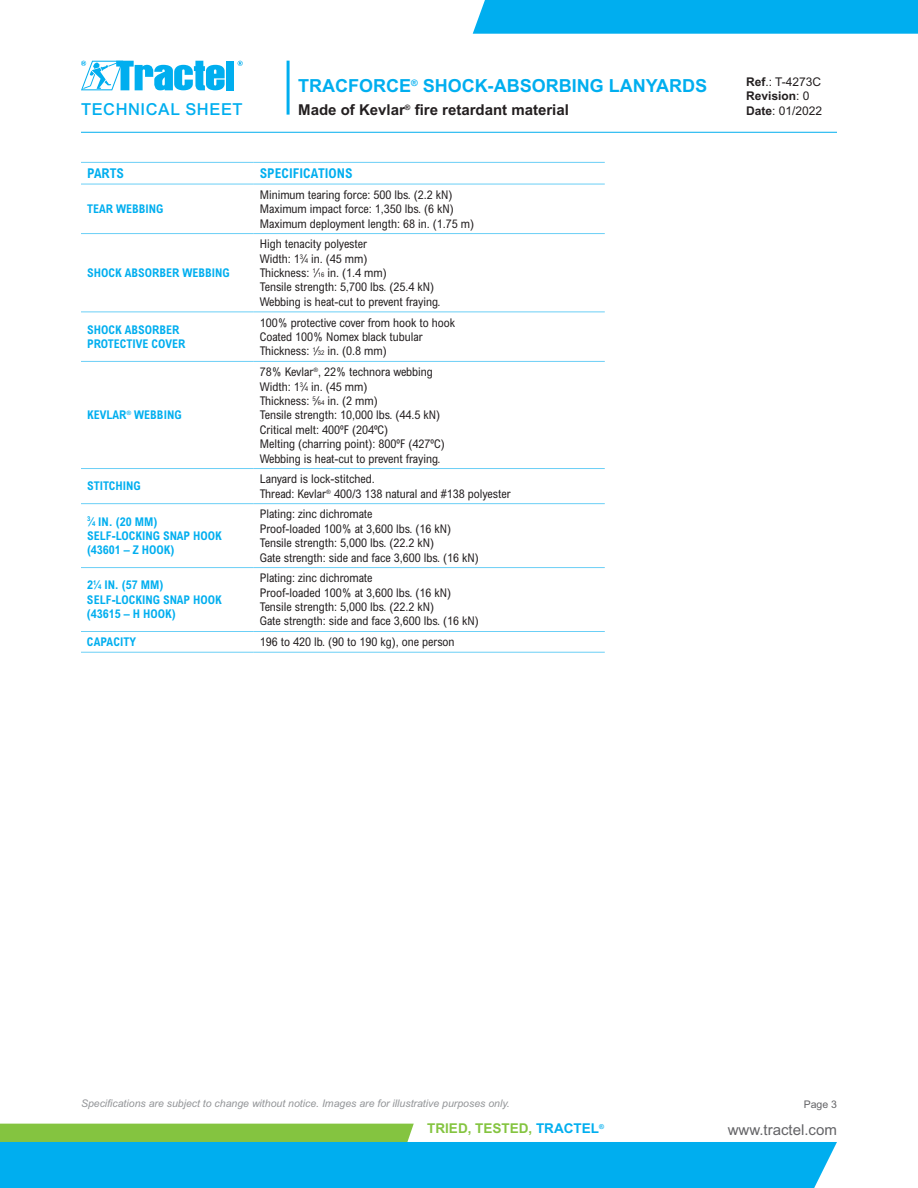
<style>
.page{position:relative;width:918px;height:1188px;background:#fff}
.page>*{position:absolute;margin:0;border:0;box-sizing:border-box;transform-origin:0 0}
.t1{font:700 18px "Arial MT Std";color:#00aeef}
.t2{font:500 16.5px "Arial MT Std";letter-spacing:.035em;color:#00aeef}
.t3{font:700 15px "Arial MT Std";color:#231f20}
.t4{font:15px "Arial MT Std";color:#636366}
.t5{font:700 13.5px "Arial MT Std";color:#84c440}
.t6{font:700 condensed 13.5px "Arial MT Std";color:#00aeef}
.t7{font:condensed 12px/14.4px "Arial MT Std";color:#231f20}
.t8{font:700 condensed 12px/14.4px "Arial MT Std";color:#00aeef}
.t9{font:12px/14.4px "Arial MT Std";color:#231f20}
.t10{font:italic 10.5px "Arial MT Std";color:#939598}
.t11{font:10.5px "Arial MT Std";color:#636366}
.s1{font-size:6.6px}
.s2{font-weight:700}
.s3{color:#00aeef}
</style>
<div class="page">
<hr style="left:81px;top:132px;width:756px;height:1px;background:#00aeef">
<hr style="left:287px;top:61px;width:3px;height:54px;background:#00aeef">
<div style="left:473px;top:0;width:445px;height:34px;background:#00aeef"></div>
<svg style="left:0;top:1124px;width:837px;height:64px"></svg>
<div style="left:226px;top:61px;width:8px;height:29px;background:#00aeef"></div>
<svg style="left:238px;top:61px;width:5px;height:5px"></svg>
<svg style="left:81px;top:61px;width:144px;height:29px"></svg>
<svg style="left:81px;top:183px;width:524px;height:1px"></svg>
<svg style="left:81px;top:234px;width:524px;height:418px"></svg>
<hr style="left:81px;top:162px;width:173px;height:1px;background:#6bcff6">
<hr style="left:254px;top:162px;width:351px;height:1px;background:#6bcff6">
<hr style="left:81px;top:631px;width:173px;height:1px;background:#6bcff6">
<hr style="left:254px;top:631px;width:351px;height:1px;background:#6bcff6">
<hr style="left:81px;top:184px;width:173px;height:1px;background:#6bcff6">
<hr style="left:254px;top:184px;width:351px;height:1px;background:#6bcff6">
<hr style="left:81px;top:233px;width:173px;height:1px;background:#6bcff6">
<hr style="left:254px;top:233px;width:351px;height:1px;background:#6bcff6">
<hr style="left:81px;top:312px;width:173px;height:1px;background:#6bcff6">
<hr style="left:254px;top:312px;width:351px;height:1px;background:#6bcff6">
<hr style="left:81px;top:361px;width:173px;height:1px;background:#6bcff6">
<hr style="left:254px;top:361px;width:351px;height:1px;background:#6bcff6">
<hr style="left:81px;top:468px;width:173px;height:1px;background:#6bcff6">
<hr style="left:254px;top:468px;width:351px;height:1px;background:#6bcff6">
<hr style="left:81px;top:503px;width:173px;height:1px;background:#6bcff6">
<hr style="left:254px;top:503px;width:351px;height:1px;background:#6bcff6">
<hr style="left:81px;top:567px;width:173px;height:1px;background:#6bcff6">
<hr style="left:254px;top:567px;width:351px;height:1px;background:#6bcff6">
<hr style="left:81px;top:652px;width:173px;height:1px;background:#6bcff6">
<hr style="left:254px;top:652px;width:351px;height:1px;background:#6bcff6">
<h2 class="t2" style="left:81px;top:100px;width:163px">TECHNICAL SHEET</h2>
<h1 class="t1" style="left:298px;top:75px;width:410px">TRACFORCE<sup>®</sup> SHOCK-ABSORBING LANYARDS</h1>
<p class="t3" style="left:298px;top:101px;width:272px">Made of Kevlar<sup>®</sup> fire retardant material</p>
<p class="t6" style="left:87px;top:165px;width:38px">PARTS</p>
<p class="t6" style="left:260px;top:165px;width:94px">SPECIFICATIONS</p>
<p class="t8" style="left:87px;top:202px;width:78px">TEAR WEBBING</p>
<p class="t7" style="left:260px;top:187px;width:216px">Minimum tearing force: 500 lbs. (2.2 kN)<br>Maximum impact force: 1,350 lbs. (6 kN)<br>Maximum deployment length: 68 in. (1.75 m)</p>
<p class="t8" style="left:87px;top:266px;width:144px">SHOCK ABSORBER WEBBING</p>
<p class="t7" style="left:260px;top:237px;width:182px">High tenacity polyester<br>Width: 1<sup>3</sup>⁄<span class="s1">4</span> in. (45 mm)<br>Thickness: <sup>1</sup>⁄<span class="s1">16</span> in. (1.4 mm)<br>Tensile strength: 5,700 lbs. (25.4 kN)<br>Webbing is heat-cut to prevent fraying.</p>
<p class="t8" style="left:87px;top:322px;width:100px">SHOCK ABSORBER<br>PROTECTIVE COVER</p>
<p class="t7" style="left:260px;top:315px;width:197px">100% protective cover from hook to hook<br>Coated 100% Nomex black tubular<br>Thickness: <sup>1</sup>⁄<span class="s1">32</span> in. (0.8 mm)</p>
<p class="t8" style="left:87px;top:408px;width:96px">KEVLAR<sup>®</sup> WEBBING</p>
<p class="t7" style="left:260px;top:364px;width:186px">78% Kevlar<sup>®</sup>, 22% technora webbing Width: 1<sup>3</sup>⁄<span class="s1">4</span> in. (45 mm)<br>Thickness: <sup>5</sup>⁄<span class="s1">64</span> in. (2 mm)<br>Tensile strength: 10,000 lbs. (44.5 kN)<br>Critical melt: 400ºF (204ºC)<br>Melting (charring point): 800ºF (427ºC)<br>Webbing is heat-cut to prevent fraying.</p>
<p class="t8" style="left:87px;top:479px;width:55px">STITCHING</p>
<p class="t7" style="left:260px;top:472px;width:252px">Lanyard is lock-stitched.<br>Thread: Kevlar<sup>®</sup> 400/3 138 natural and #138 polyester</p>
<p class="t8" style="left:87px;top:514px;width:136px"><sup>3</sup>⁄<span class="s1">4</span> IN. (20 MM)<br>SELF-LOCKING SNAP HOOK (43601 – Z HOOK)</p>
<p class="t7" style="left:260px;top:507px;width:221px">Plating: zinc dichromate<br>Proof-loaded 100% at 3,600 lbs. (16 kN)<br>Tensile strength: 5,000 lbs. (22.2 kN)<br>Gate strength: side and face 3,600 lbs. (16 kN)</p>
<p class="t8" style="left:87px;top:578px;width:136px">2<sup>1</sup>⁄<span class="s1">4</span> IN. (57 MM)<br>SELF-LOCKING SNAP HOOK (43615 – H HOOK)</p>
<p class="t7" style="left:260px;top:571px;width:221px">Plating: zinc dichromate<br>Proof-loaded 100% at 3,600 lbs. (16 kN)<br>Tensile strength: 5,000 lbs. (22.2 kN)<br>Gate strength: side and face 3,600 lbs. (16 kN)</p>
<p class="t8" style="left:87px;top:635px;width:51px">CAPACITY</p>
<p class="t7" style="left:260px;top:635px;width:196px">196 to 420 lb. (90 to 190 kg), one person</p>
<p class="t9" style="left:746px;top:74px;width:78px"><span class="s2">Ref</span>.: T-4273C<br><span class="s2">Revision</span>: 0<br><span class="s2">Date</span>: 01/2022</p>
<p class="t10" style="left:81px;top:1097px;width:430px">Specifications are subject to change without notice. Images are for illustrative purposes only.</p>
<p class="t5" style="left:427px;top:1121px;width:178px">TRIED, TESTED, <span class="s3">TRACTEL</span><sup>®</sup></p>
<p class="t11" style="left:804px;top:1099px;width:35px">Page 3</p>
<p class="t4" style="left:728px;top:1121px;width:111px">www.tractel.com</p>
</div>
